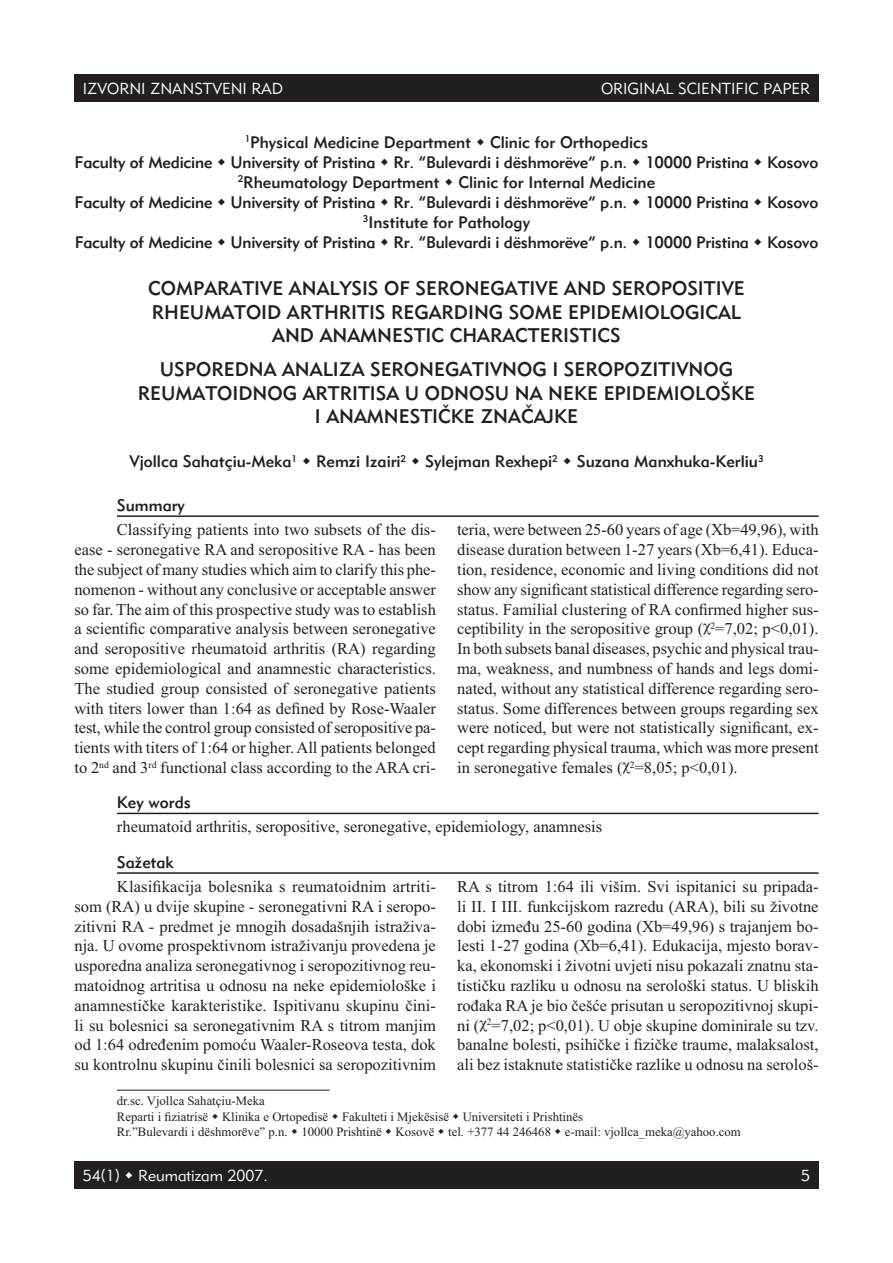
<style>
.page{position:relative;width:893px;height:1263px;background:#fff}
.page>*{position:absolute;margin:0;border:0;box-sizing:border-box;transform-origin:0 0}
.t1{font:19.5px/23.4px "Geometric 415 BT Medium A";color:#231f20;text-align:center}
.t2{font:16.5px/19.8px "Times New Roman";color:#231f20;text-align:justify}
.t3{font:16.5px/20px "Geometric 415 BT Medium A";letter-spacing:-.015em;color:#231f20;text-align:center}
.t4{font:15.75px "Geometric 415 BT Lite A";color:#fff}
.t5{font:12.75px/15.3px "Times New Roman";color:#231f20}
</style>
<div class="page">
<div style="left:74px;top:1161px;width:745px;height:27px;background:#231f20"></div>
<div style="left:74px;top:74px;width:745px;height:28px;background:#231f20"></div>
<hr style="left:117px;top:515px;width:702px;height:2px;background:#231f20">
<hr style="left:117px;top:813px;width:702px;height:1px;background:#231f20">
<hr style="left:117px;top:872px;width:702px;height:2px;background:#231f20">
<hr style="left:117px;top:1090px;width:213px;height:1px;background:#231f20">
<p class="t4" style="left:83px;top:83px;width:201px">IZVORNI ZNANSTVENI RAD</p>
<p class="t4" style="left:601px;top:83px;width:211px">ORIGINAL SCIENTIFIC PAPER</p>
<p class="t3" style="left:75px;top:133px;width:745px"><sup>1</sup>Physical Medicine Department Clinic for Orthopedics<br>Faculty of Medicine University of Pristina Rr. “Bulevardi i dëshmorëve” p.n. 10000 Pristina Kosovo <sup>2</sup>Rheumatology Department Clinic for Internal Medicine<br>Faculty of Medicine University of Pristina Rr. “Bulevardi i dëshmorëve” p.n. 10000 Pristina Kosovo <sup>3</sup>Institute for Pathology<br>Faculty of Medicine University of Pristina Rr. “Bulevardi i dëshmorëve” p.n. 10000 Pristina Kosovo</p>
<p class="t1" style="left:148px;top:279px;width:598px">COMPARATIVE ANALYSIS OF SERONEGATIVE AND SEROPOSITIVE<br>RHEUMATOID ARTHRITIS REGARDING SOME EPIDEMIOLOGICAL<br>AND ANAMNESTIC CHARACTERISTICS</p>
<p class="t1" style="left:138px;top:360px;width:619px">USPOREDNA ANALIZA SERONEGATIVNOG I SEROPOZITIVNOG<br>REUMATOIDNOG ARTRITISA U ODNOSU NA NEKE EPIDEMIOLOŠKE<br>I ANAMNESTIČKE ZNAČAJKE</p>
<p class="t3" style="left:129px;top:453px;width:636px">Vjollca Sahatçiu-Meka<sup>1</sup> Remzi Izairi<sup>2</sup> Sylejman Rexhepi<sup>2</sup> Suzana Manxhuka-Kerliu<sup>3</sup></p>
<p class="t3" style="left:117px;top:497px;width:70px">Summary</p>
<p class="t2" style="left:74px;top:521px;width:363px;text-indent:43px">Classifying patients into two subsets of the dis&shy;ease - seronegative RA and seropositive RA - has been the subject of many studies which aim to clarify this phe&shy;nomenon - without any conclusive or acceptable answer so far. The aim of this prospective study was to establish a scientific comparative analysis between seronegative and seropositive rheumatoid arthritis (RA) regarding some epidemiological and anamnestic characteristics.<br>The studied group consisted of seronegative patients with titers lower than 1:64 as defined by Rose-Waaler test, while the control group consisted of seropositive pa&shy;tients with titers of 1:64 or higher. All patients belonged to 2<sup>nd</sup> and 3<sup>rd</sup> functional class according to the ARA cri-</p>
<p class="t2" style="left:457px;top:521px;width:363px">teria, were between 25-60 years of age (Xb=49,96), with disease duration between 1-27 years (Xb=6,41). Educa&shy;tion, residence, economic and living conditions did not show any significant statistical difference regarding sero&shy;status. Familial clustering of RA confirmed higher sus&shy;ceptibility in the seropositive group (χ<sup>2</sup>=7,02; p&lt;0,01).<br>In both subsets banal diseases, psychic and physical trau&shy;ma, weakness, and numbness of hands and legs domi&shy;nated, without any statistical difference regarding sero&shy;status. Some differences between groups regarding sex were noticed, but were not statistically significant, ex&shy;cept regarding physical trauma, which was more pre sent in seronegative females (χ<sup>2</sup>=8,05; p&lt;0,01).</p>
<p class="t3" style="left:117px;top:794px;width:76px">Key words</p>
<p class="t2" style="left:117px;top:819px;width:487px">rheumatoid arthritis, seropositive, seronegative, epidemiology, anamnesis</p>
<p class="t3" style="left:117px;top:854px;width:58px">Sažetak</p>
<p class="t2" style="left:74px;top:878px;width:363px;text-indent:43px">Klasifikacija bolesnika s reumatoidnim artriti&shy;som (RA) u dvije skupine - seronegativni RA i seropo&shy;zitivni RA - predmet je mnogih dosadašnjih istraživa&shy;nja. U ovome prospektivnom istraživanju provedena je usporedna analiza seronegativnog i seropozitivnog reu&shy;matoidnog artritisa u odnosu na neke epidemiološke i anamnestičke karakteristike. Ispitivanu skupinu čini&shy;li su bolesnici sa seronegativnim RA s titrom manjim od 1:64 određenim pomoću Waaler-Roseova testa, dok su kontrolnu skupinu činili bolesnici sa seropozitivnim</p>
<p class="t2" style="left:457px;top:878px;width:363px">RA s titrom 1:64 ili višim. Svi ispitanici su pripada&shy;li II. I III. funkcijskom razredu (ARA), bili su životne dobi između 25-60 godina (Xb=49,96) s trajanjem bo&shy;lesti 1-27 godina (Xb=6,41). Edukacija, mjesto borav&shy;ka, ekonomski i životni uvjeti nisu pokazali znatnu sta&shy;tističku razliku u odnosu na serološki status. U bliskih rođaka RA je bio češće prisutan u seropozitivnoj skupi&shy;ni (χ<sup>2</sup>=7,02; p&lt;0,01). U obje skupine dominirale su tzv. banalne bolesti, psihičke i fizičke traume, malaksalost, ali bez istaknute statističke razlike u odnosu na serološ-</p>
<p class="t5" style="left:117px;top:1095px;width:625px">dr.sc. Vjollca Sahatçiu-Meka<br>Reparti i fiziatrisë Klinika e Ortopedisë Fakulteti i Mjekësisë Universiteti i Prishtinës<br>Rr.”Bulevardi i dëshmorëve” p.n. 10000 Prishtinë Kosovë tel. +377 44 246468 e-mail: vjollca_meka@yahoo.com</p>
<p class="t4" style="left:83px;top:1169px;width:187px">54(1) Reumatizam 2007.</p>
<p class="t4" style="left:801px;top:1169px;width:10px">5</p>
</div>
